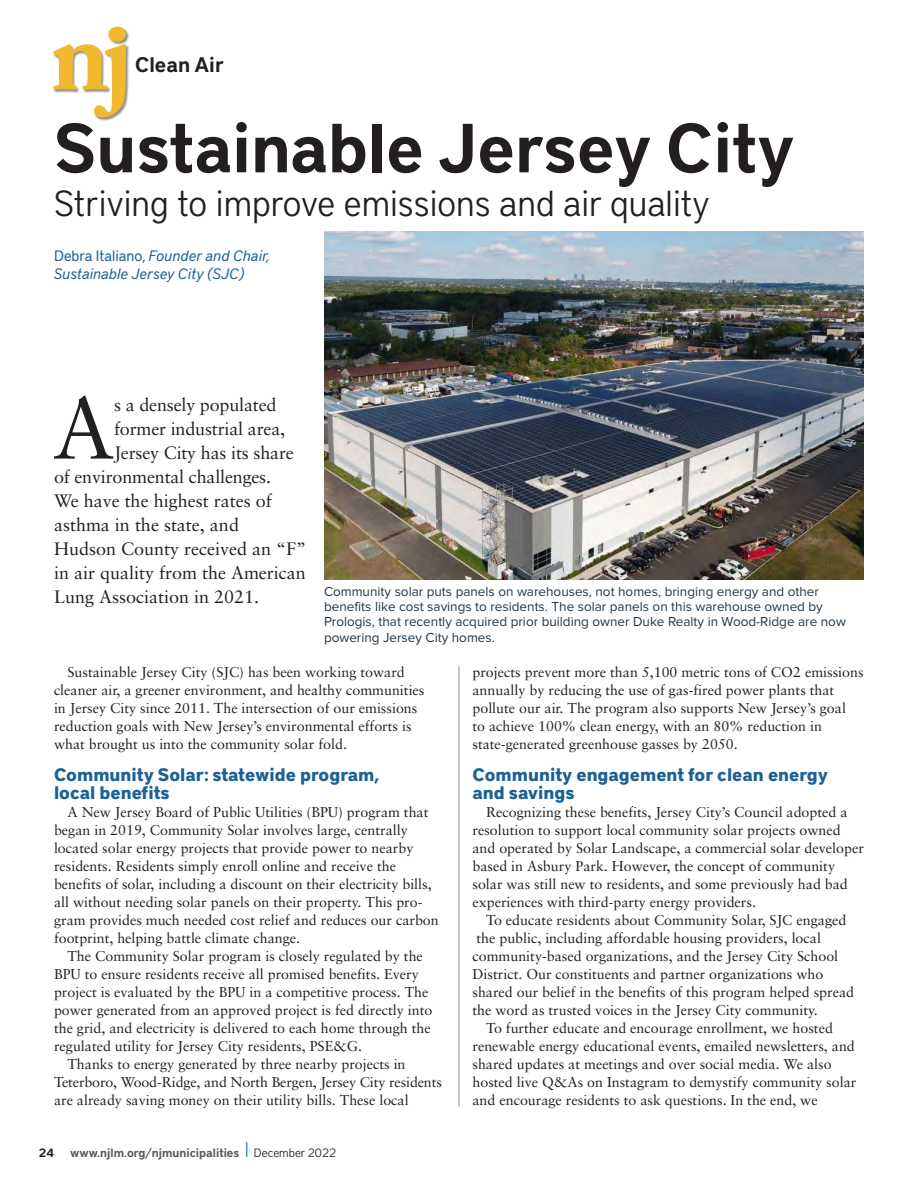
<style>
.page{position:relative;width:918px;height:1188px;background:#fff}
.page>*{position:absolute;margin:0;border:0;box-sizing:border-box;transform-origin:0 0}
.t1{font:86.7px "Sabon";color:#231f20}
.t2{font:600 69px "District Pro";color:#231f20}
.t3{font:300 36px "District Pro";color:#231f20}
.t4{font:600 21px "District Pro";color:#231f20}
.t5{font:18px "Sabon";color:#231f20}
.t6{font:700 18px/18px "District Pro";color:#1b6194}
.t7{font:italic 15px/18px "District Pro";color:#1b6194}
.t8{font:14.25px/18px "Sabon";color:#231f20}
.t9{font:13.5px/15.5px "Proxima Nova";color:#203746}
.t10{font:600 12px "District Pro";color:#57585a}
.t11{font:600 12px "District Pro";color:#231f20}
.s1{font-style:normal}
.s2{font-weight:400;font-size:21px;color:#1b6194}
.s3{font-weight:300;color:#231f20}
</style>
<div class="page">
<hr style="left:459px;top:666px;width:1px;height:441px;background:#231f20">
<img style="left:324px;top:231px;width:540px;height:348px">
<div style="left:54px;top:27px;width:76px;height:94px;background:#231f20;opacity:.5"></div>
<svg style="left:53px;top:27px;width:73px;height:90px"></svg>
<h3 class="t4" style="left:135px;top:50px;width:91px">Clean Air</h3>
<h2 class="t2" style="left:54px;top:100px;width:742px">Sustainable Jersey City</h2>
<h3 class="t3" style="left:54px;top:177px;width:657px">Striving to improve emissions and air quality</h3>
<p class="t7" style="left:54px;top:246px;width:218px"><span class="s1">Debra Italiano,</span> Founder and Chair,<br>Sustainable Jersey City (SJC)</p>
<h1 class="t1" style="left:52px;top:377px;width:64px">A</h1>
<p class="t5" style="left:114px;top:394px;width:164px">s a densely populated</p>
<p class="t5" style="left:114px;top:418px;width:173px">former industrial area,</p>
<p class="t5" style="left:114px;top:442px;width:181px">Jersey City has its share</p>
<p class="t5" style="left:54px;top:466px;width:219px">of environmental challenges.</p>
<p class="t5" style="left:54px;top:490px;width:219px">We have the highest rates of</p>
<p class="t5" style="left:54px;top:514px;width:187px">asthma in the state, and</p>
<p class="t5" style="left:54px;top:538px;width:254px">Hudson County received an “F”</p>
<p class="t5" style="left:54px;top:562px;width:253px">in air quality from the American</p>
<p class="t5" style="left:54px;top:586px;width:207px">Lung Association in 2021.</p>
<p class="t9" style="left:324px;top:584px;width:523px">Community solar puts panels on warehouses, not homes, bringing energy and other benefits like cost savings to residents. The solar panels on this warehouse owned by Prologis, that recently acquired prior building owner Duke Realty in Wood-Ridge are now powering Jersey City homes.</p>
<p class="t8" style="left:54px;top:663px;width:372px;text-indent:13px">Sustainable Jersey City (SJC) has been working toward cleaner air, a greener environment, and healthy communities in Jersey City since 2011. The intersection of our emissions reduction goals with New Jersey’s environmental efforts is what brought us into the community solar fold.</p>
<p class="t6" style="left:54px;top:764px;width:327px">Community Solar: statewide program, local benefits</p>
<p class="t8" style="left:54px;top:803px;width:386px;text-indent:13px">A New Jersey Board of Public Utilities (BPU) program that began in 2019, Community Solar involves large, centrally located solar energy projects that provide power to nearby residents. Residents simply enroll online and receive the benefits of solar, including a discount on their electricity bills, all without needing solar panels on their property. This pro&shy;gram provides much needed cost relief and reduces our carbon footprint, helping battle climate change.</p>
<p class="t8" style="left:68px;top:947px;width:357px">The Community Solar program is closely regulated by the</p>
<p class="t8" style="left:54px;top:965px;width:366px">BPU to ensure residents receive all promised benefits. Every</p>
<p class="t8" style="left:54px;top:983px;width:376px">project is evaluated by the BPU in a competitive process. The</p>
<p class="t8" style="left:54px;top:1001px;width:380px">power generated from an approved project is fed directly into</p>
<p class="t8" style="left:54px;top:1019px;width:378px">the grid, and electricity is delivered to each home through the</p>
<p class="t8" style="left:54px;top:1037px;width:309px">regulated utility for Jersey City residents, PSE&amp;G.</p>
<p class="t8" style="left:68px;top:1055px;width:340px">Thanks to energy generated by three nearby projects in</p>
<p class="t8" style="left:54px;top:1073px;width:389px">Teterboro, Wood-Ridge, and North Bergen, Jersey City residents</p>
<p class="t8" style="left:54px;top:1091px;width:356px">are already saving money on their utility bills. These local</p>
<p class="t11" style="left:39px;top:1145px;width:16px">24</p>
<p class="t10" style="left:70px;top:1145px;width:268px">www.njlm.org/njmunicipalities <span class="s2">I</span> <span class="s3">December 2022</span></p>
<p class="t8" style="left:472px;top:663px;width:393px">projects prevent more than 5,100 metric tons of CO2 emissions annually by reducing the use of gas-fired power plants that pollute our air. The program also supports New Jersey’s goal<br>to achieve 100% clean energy, with an 80% reduction in state-generated greenhouse gasses by 2050.</p>
<p class="t6" style="left:472px;top:764px;width:357px">Community engagement for clean energy and savings</p>
<p class="t8" style="left:473px;top:803px;width:393px;text-indent:13px">Recognizing these benefits, Jersey City’s Council adopted a resolution to support local community solar projects owned and operated by Solar Landscape, a commercial solar developer based in Asbury Park. However, the concept of community solar was still new to residents, and some previously had bad experiences with third-party energy providers.</p>
<p class="t8" style="left:473px;top:911px;width:383px;text-indent:13px">To educate residents about Community Solar, SJC engaged the public, including affordable housing providers, local community-based organizations, and the Jersey City School District. Our constituents and partner organizations who shared our belief in the benefits of this program helped spread the word as trusted voices in the Jersey City community.</p>
<p class="t8" style="left:473px;top:1019px;width:385px;text-indent:13px">To further educate and encourage enrollment, we hosted renewable energy educational events, emailed newsletters, and shared updates at meetings and over social media. We also hosted live Q&amp;As on Instagram to demystify community solar and encourage residents to ask questions. In the end, we</p>
</div>
